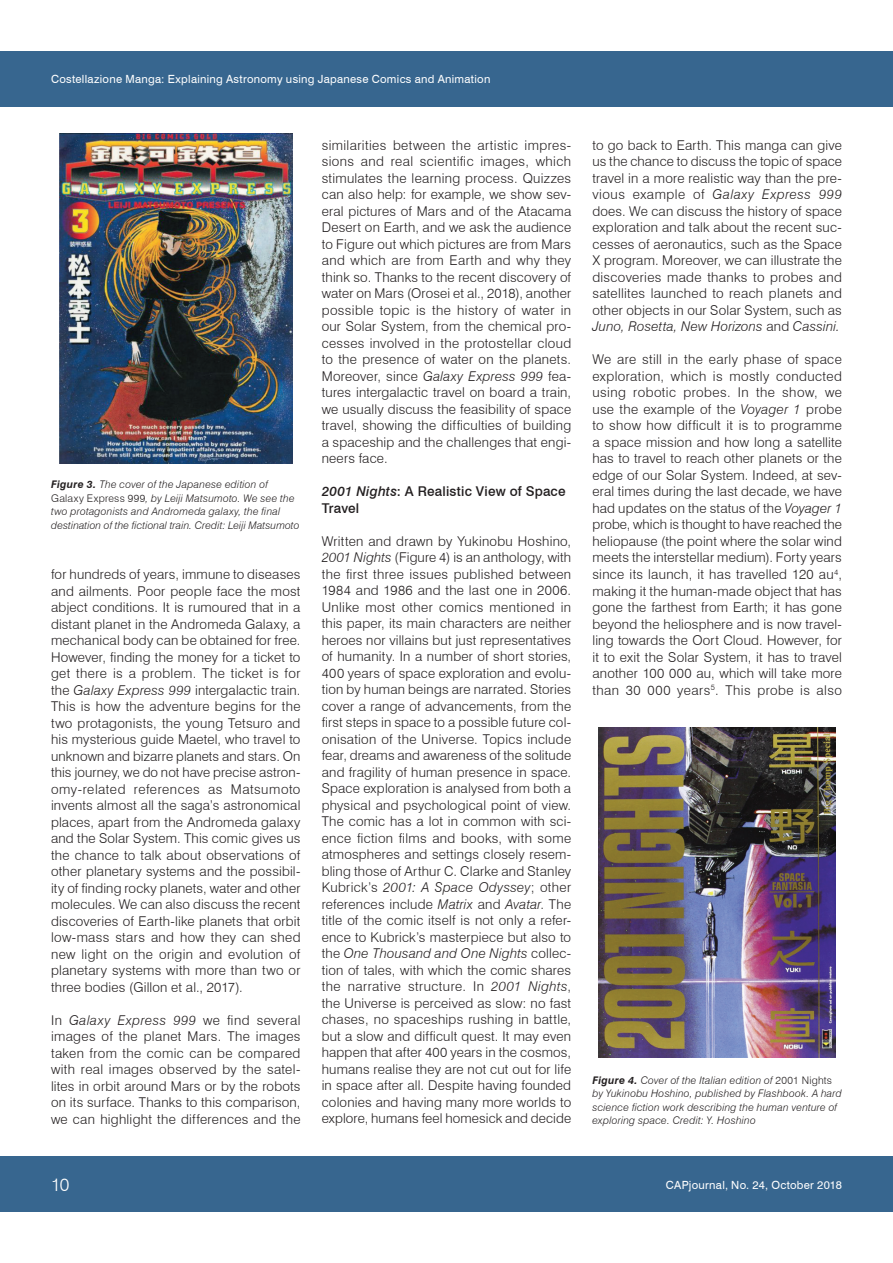
<style>
.page{position:relative;width:893px;height:1263px;background:#fff}
.page>*{position:absolute;margin:0;border:0;box-sizing:border-box;transform-origin:0 0}
.t1{font:300 18px "Swiss 721 BT";color:#fff}
.t2{font:300 13.5px/16.5px "Swiss 721 BT";letter-spacing:.015em;color:#231f20;text-align:justify}
.t3{font:500 13.5px/16.5px "Swiss 721 BT";letter-spacing:.015em;color:#231f20}
.t4{font:11.25px "Swiss 721 BT";letter-spacing:.025em;color:#fff}
.t5{font:italic 300 10.5px/13.5px "Swiss 721 BT";letter-spacing:.02em;color:#231f20}
.s1{font-weight:700}
.s2{font-style:normal}
.s3{font-style:italic}
</style>
<div class="page">
<div style="left:0;top:1157px;width:893px;height:55px;background:#37668f"></div>
<div style="left:0;top:51px;width:893px;height:55px;background:#37668f"></div>
<img style="left:598px;top:728px;width:238px;height:330px">
<img style="left:59px;top:134px;width:234px;height:330px">
<p class="t4" style="left:51px;top:72px;width:441px">Costellazione Manga: Explaining Astronomy using Japanese Comics and Animation</p>
<p class="t5" style="left:51px;top:477px;width:250px"><span class="s1">Figure 3.</span> The cover of the Japanese edition of <span class="s2">Galaxy Express 999</span>, by Leiji Matsumoto. We see the two protagonists and Andromeda galaxy, the final destination of the fictional train. Credit: Leiji Matsumoto</p>
<p class="t2" style="left:51px;top:566px;width:251px">for hundreds of years, immune to diseases and ailments. Poor people face the most abject conditions. It is rumoured that in a distant planet in the Andromeda Galaxy, a mechanical body can be obtained for free.<br>However, finding the money for a ticket to get there is a problem. The ticket is for the <span class="s3">Galaxy Express 999</span> intergalactic train.<br>This is how the adventure begins for the two protagonists, the young Tetsuro and his mysterious guide Maetel, who travel to unknown and bizarre planets and stars. On this journey, we do not have precise astron&shy;omy-related references as Matsumoto invents almost all the saga’s astronomical places, apart from the Andromeda galaxy and the Solar System. This comic gives us the chance to talk about observations of other planetary systems and the possibil&shy;ity of finding rocky planets, water and other molecules. We can also discuss the recent discoveries of Earth-like planets that orbit low-mass stars and how they can shed new light on the origin and evolution of planetary systems with more than two or three bodies (Gillon et al., 2017).</p>
<p class="t2" style="left:51px;top:1011px;width:251px">In <span class="s3">Galaxy Express 999</span> we find several images of the planet Mars. The images taken from the comic can be compared with real images observed by the satel&shy;lites in orbit around Mars or by the robots on its surface. Thanks to this comparison, we can highlight the differences and the</p>
<p class="t2" style="left:322px;top:137px;width:251px">similarities between the artistic impres&shy;sions and real scientific images, which stimulates the learning process. Quizzes can also help: for example, we show sev&shy;eral pictures of Mars and of the Atacama Desert on Earth, and we ask the audience to Figure out which pictures are from Mars and which are from Earth and why they think so. Thanks to the recent discovery of water on Mars (Orosei et al., 2018), another possible topic is the history of water in our Solar System, from the chemical pro&shy;cesses involved in the protostellar cloud to the presence of water on the planets.<br>Moreover, since <span class="s3">Galaxy Express 999</span> fea&shy;tures intergalactic travel on board a train, we usually discuss the feasibility of space travel, showing the difficulties of building a spaceship and the challenges that engi&shy;neers face.</p>
<p class="t3" style="left:322px;top:483px;width:245px"><span class="s3">2001 Nights</span>: A Realistic View of Space<br>Travel</p>
<p class="t2" style="left:322px;top:533px;width:251px">Written and drawn by Yukinobu Hoshino, <span class="s3">2001 Nights</span> (Figure 4) is an anthology, with the first three issues published between 1984 and 1986 and the last one in 2006.<br>Unlike most other comics mentioned in this paper, its main characters are neither heroes nor villains but just representatives of humanity. In a number of short stories, 400 years of space exploration and evolu&shy;tion by human beings are narrated. Stories cover a range of advancements, from the first steps in space to a possible future col&shy;onisation of the Universe. Topics include fear, dreams and awareness of the solitude and fragility of human presence in space.<br>Space exploration is analysed from both a physical and psychological point of view.<br>The comic has a lot in common with sci&shy;ence fiction films and books, with some atmospheres and settings closely resem&shy;bling those of Arthur C. Clarke and Stanley Kubrick’s <span class="s3">2001: A Space Odyssey</span>; other references include <span class="s3">Matrix</span> and <span class="s3">Avatar</span>. The title of the comic itself is not only a refer&shy;ence to Kubrick’s masterpiece but also to the <span class="s3">One Thousand and One Nights</span> collec&shy;tion of tales, with which the comic shares the narrative structure. In <span class="s3">2001 Nights</span>, the Universe is perceived as slow: no fast chases, no spaceships rushing in battle, but a slow and difficult quest. It may even happen that after 400 years in the cosmos, humans realise they are not cut out for life in space after all. Despite having founded colonies and having many more worlds to explore, humans feel homesick and decide</p>
<p class="t2" style="left:592px;top:137px;width:251px">to go back to Earth. This manga can give us the chance to discuss the topic of space travel in a more realistic way than the pre&shy;vious example of <span class="s3">Galaxy Express 999 </span>does. We can discuss the history of space exploration and talk about the recent suc&shy;cesses of aeronautics, such as the Space X program. Moreover, we can illustrate the discoveries made thanks to probes and satellites launched to reach planets and other objects in our Solar System, such as <span class="s3">Juno, Rosetta, New Horizons</span> and <span class="s3">Cassini.</span></p>
<p class="t2" style="left:592px;top:351px;width:251px">We are still in the early phase of space exploration, which is mostly conducted using robotic probes. In the show, we use the example of the <span class="s3">Voyager 1</span> probe to show how difficult it is to programme a space mission and how long a satellite has to travel to reach other planets or the edge of our Solar System. Indeed, at sev&shy;eral times during the last decade, we have had updates on the status of the <span class="s3">Voyager 1 </span>probe, which is thought to have reached the heliopause (the point where the solar wind meets the interstellar medium). Forty years since its launch, it has travelled 120 au<sup>4</sup>, making it the human-made object that has gone the farthest from Earth; it has gone beyond the heliosphere and is now travel&shy;ling towards the Oort Cloud. However, for it to exit the Solar System, it has to travel another 100 000 au, which will take more than 30 000 years<sup>5</sup>. This probe is also</p>
<p class="t5" style="left:592px;top:1073px;width:251px"><span class="s1">Figure 4.</span> Cover of the Italian edition of <span class="s2">2001 Nights </span>by Yukinobu Hoshino, published by Flashbook. A hard science fiction work describing the human venture of exploring space. Credit: Y. Hoshino</p>
<h1 class="t1" style="left:51px;top:1174px;width:20px">10</h1>
<p class="t4" style="left:666px;top:1178px;width:177px">CAPjournal, No. 24, October 2018</p>
</div>
